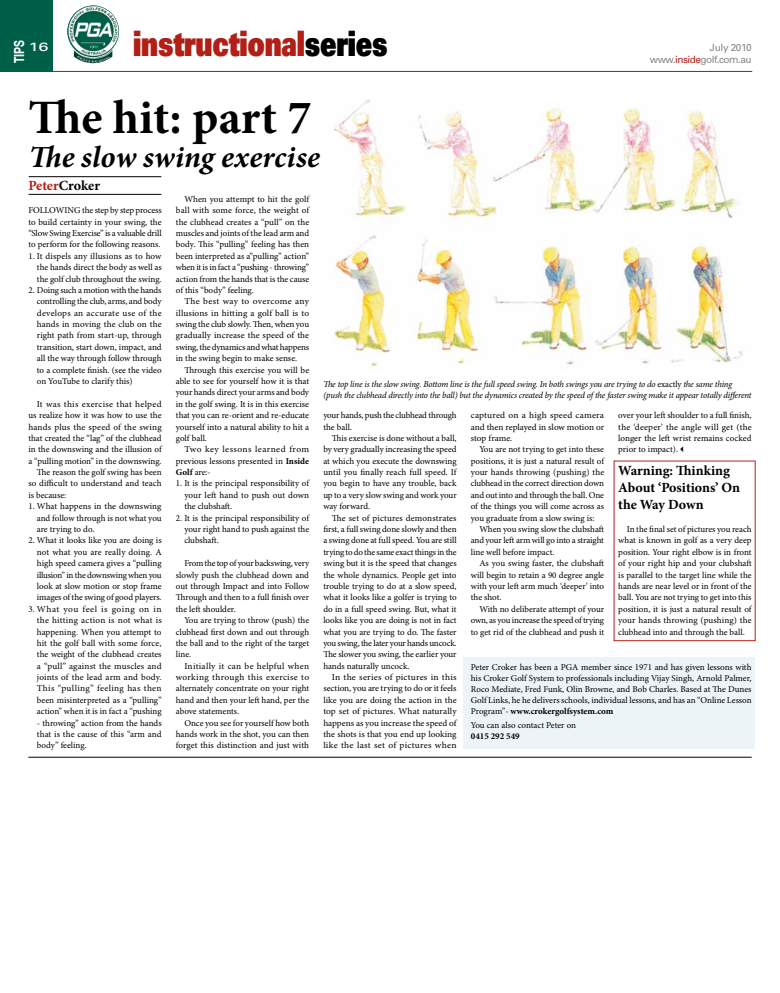
<style>
.page{position:relative;width:780px;height:993px;background:#fff}
.page>*{position:absolute;margin:0;border:0;box-sizing:border-box;transform-origin:0 0}
.t1{font:700 48px "Minion Pro";color:#000}
.t2{font:900 35px "Univers";letter-spacing:-.01em;color:#b11f16;scale:.75 1}
.t3{font:italic 700 30.7px "Minion Pro";letter-spacing:.005em;color:#000}
.t4{font:700 14px/16.8px "Minion Pro";letter-spacing:-.005em;color:#000}
.t5{font:700 14px "Helvetica Neue";color:#fff;scale:.75 1}
.t6{font:12px "Univers";color:#fff;scale:1.5 1}
.t7{font:10px "Univers";letter-spacing:-.05em;color:#87888a}
.t8{font:9px/11.4px "Minion Pro";letter-spacing:-.005em;color:#000;text-align:justify}
.t9{font:9px/11.4px "Minion Pro";letter-spacing:-.005em;color:#000;text-align:justify;scale:1.05 1}
.t10{font:italic 9px/11px "Minion Pro";letter-spacing:-.02em;color:#000}
.t11{font:9px "Minion Pro";letter-spacing:.03em;color:#000}
.t12{font:9px "Minion Pro";letter-spacing:.02em;color:#000}
.t13{font:700 9px "Minion Pro";color:#000}
.s1{color:#000}
.s2{color:#b11f16}
.s3{font-weight:700}
.s4{font-style:normal}
</style>
<div class="page">
<hr style="left:29px;top:71px;width:723px;height:1px;background:#005f48">
<div style="left:0;top:0;width:53px;height:72px;background:#005f48"></div>
<hr style="left:28px;top:756px;width:723px;height:1px;background:#000">
<img style="left:67px;top:5px;width:52px;height:58px">
<div style="left:463px;top:657px;width:292px;height:91px;background:#ecf4f7"></div>
<hr style="left:29px;top:176px;width:132px;height:1px;background:#000">
<hr style="left:29px;top:194px;width:132px;height:1px;background:#000">
<img style="left:334px;top:99px;width:409px;height:268px">
<h3 class="t5" style="left:11px;top:63px;width:33px;rotate:-90deg">tips</h3>
<h3 class="t6" style="left:28px;top:39px;width:15px">16</h3>
<h2 class="t2" style="left:133px;top:20px;width:340px">instructional<span class="s1">series</span></h2>
<h1 class="t1" style="left:28px;top:84px;width:285px">The hit: part 7</h1>
<h3 class="t3" style="left:29px;top:135px;width:292px">The slow swing exercise</h3>
<p class="t7" style="left:709px;top:41px;width:44px">July 2010</p>
<p class="t7" style="left:650px;top:53px;width:103px">www.<span class="s2">inside</span>golf.com.au</p>
<h3 class="t4" style="left:28px;top:177px;width:73px"><span class="s2">Peter</span>Croker</h3>
<p class="t8" style="left:28px;top:204px;width:135px">Following the step by step process to build certainty in your swing, the “Slow Swing Exercise” is a valuable drill to perform for the following reasons.</p>
<p class="t8" style="left:37px;top:250px;width:126px;text-indent:-9px">1. It dispels any illusions as to how the hands direct the body as well as the golf club throughout the swing.</p>
<p class="t8" style="left:37px;top:284px;width:126px;text-indent:-9px">2. Doing such a motion with the hands controlling the club, arms, and body develops an accurate use of the hands in moving the club on the right path from start-up, through transition, start down, impact, and all the way through follow through to a complete finish. (see the video on YouTube to clarify this)</p>
<p class="t11" style="left:37px;top:398px;width:126px">It was this exercise that helped</p>
<p class="t8" style="left:28px;top:409px;width:135px">us realize how it was how to use the</p>
<p class="t12" style="left:28px;top:420px;width:135px">hands plus the speed of the swing</p>
<p class="t8" style="left:28px;top:432px;width:135px">that created the “lag” of the clubhead</p>
<p class="t8" style="left:28px;top:443px;width:135px">in the downswing and the illusion of</p>
<p class="t8" style="left:28px;top:455px;width:135px">a “pulling motion” in the downswing.</p>
<p class="t8" style="left:37px;top:466px;width:126px">The reason the golf swing has been</p>
<p class="t8" style="left:28px;top:478px;width:135px">so difficult to understand and teach</p>
<p class="t8" style="left:28px;top:489px;width:39px">is because:</p>
<p class="t8" style="left:37px;top:500px;width:126px;text-indent:-9px">1. What happens in the downswing and follow through is not what you are trying to do.</p>
<p class="t8" style="left:37px;top:534px;width:126px;text-indent:-9px">2. What it looks like you are doing is not what you are really doing. A high speed camera gives a “pulling illusion” in the downswing when you look at slow motion or stop frame images of the swing of good players.</p>
<p class="t8" style="left:37px;top:603px;width:126px;text-indent:-9px">3. What you feel is going on in the hitting action is not what is happening. When you attempt to hit the golf ball with some force, the weight of the clubhead creates a “pull” against the muscles and joints of the lead arm and body.<br>This “pulling” feeling has then been misinterpreted as a “pulling” action” when it is in fact a “pushing</p>
<p class="t8" style="left:37px;top:716px;width:126px">- throwing” action from the hands that is the cause of this “arm and body” feeling.</p>
<p class="t8" style="left:176px;top:193px;width:135px;text-indent:9px">When you attempt to hit the golf ball with some force, the weight of the clubhead creates a “pull” on the muscles and joints of the lead arm and body. This “pulling” feeling has then been interpreted as a”pulling” action” when it is in fact a “pushing - throwing” action from the hands that is the cause of this “body” feeling.</p>
<p class="t9" style="left:176px;top:295px;width:128px;text-indent:9px">The best way to overcome any illusions in hitting a golf ball is to swing the club slowly. Then, when you gradually increase the speed of the swing, the dynamics and what happens in the swing begin to make sense.</p>
<p class="t8" style="left:176px;top:364px;width:135px;text-indent:9px">Through this exercise you will be able to see for yourself how it is that your hands direct your arms and body in the golf swing. It is in this exercise that you can re-orient and re-educate yourself into a natural ability to hit a golf ball.</p>
<p class="t9" style="left:176px;top:443px;width:128px;text-indent:9px">Two key lessons learned from previous lessons presented in <span class="s3">Inside Golf</span> are:-</p>
<p class="t8" style="left:184px;top:478px;width:126px;text-indent:-9px">1. It is the principal responsibility of your left hand to push out down the clubshaft.</p>
<p class="t8" style="left:184px;top:512px;width:126px;text-indent:-9px">2. It is the principal responsibility of your right hand to push against the clubshaft.</p>
<p class="t8" style="left:176px;top:557px;width:135px;text-indent:9px">From the top of your backswing, very slowly push the clubhead down and out through Impact and into Follow Through and then to a full finish over the left shoulder.</p>
<p class="t8" style="left:176px;top:614px;width:135px;text-indent:9px">You are trying to throw (push) the clubhead first down and out through the ball and to the right of the target line.</p>
<p class="t8" style="left:176px;top:660px;width:135px;text-indent:9px">Initially it can be helpful when working through this exercise to alternately concentrate on your right hand and then your left hand, per the above statements.</p>
<p class="t8" style="left:176px;top:716px;width:135px;text-indent:9px">Once you see for yourself how both hands work in the shot, you can then forget this distinction and just with</p>
<p class="t10" style="left:323px;top:378px;width:429px">The top line is the slow swing. Bottom line is the full speed swing. In both swings you are trying to do <span class="s4">exactly</span> the same thing (push the clubhead directly into the ball) but the dynamics created by the speed of the faster swing make it appear totally different</p>
<p class="t8" style="left:323px;top:409px;width:135px">your hands, push the clubhead through the ball.</p>
<p class="t8" style="left:323px;top:432px;width:135px;text-indent:9px">This exercise is done without a ball, by very gradually increasing the speed at which you execute the downswing until you finally reach full speed. If you begin to have any trouble, back up to a very slow swing and work your way forward.</p>
<p class="t8" style="left:323px;top:512px;width:135px;text-indent:9px">The set of pictures demonstrates first, a full swing done slowly and then a swing done at full speed. You are still trying to do the same exact things in the swing but it is the speed that changes the whole dynamics. People get into trouble trying to do at a slow speed, what it looks like a golfer is trying to do in a full speed swing. But, what it looks like you are doing is not in fact what you are trying to do. The faster you swing, the later your hands uncock.<br>The slower you swing, the earlier your hands naturally uncock.</p>
<p class="t9" style="left:323px;top:671px;width:128px;text-indent:9px">In the series of pictures in this section, you are trying to do or it feels like you are doing the action in the top set of pictures. What naturally happens as you increase the speed of the shots is that you end up looking like the last set of pictures when</p>
<p class="t8" style="left:618px;top:409px;width:135px">over your left shoulder to a full finish, the ‘deeper’ the angle will get (the longer the left wrist remains cocked prior to impact).✓</p>
<h3 class="t4" style="left:618px;top:462px;width:123px">Warning: Thinking<br>About ‘Positions’ On the Way Down</h3>
<p class="t8" style="left:618px;top:523px;width:135px;text-indent:9px">In the final set of pictures you reach what is known in golf as a very deep position. Your right elbow is in front of your right hip and your clubshaft is parallel to the target line while the hands are near level or in front of the ball. You are not trying to get into this position, it is just a natural result of your hands throwing (pushing) the clubhead into and through the ball.</p>
<p class="t8" style="left:471px;top:661px;width:282px;line-height:11px">Peter Croker has been a PGA member since 1971 and has given lessons with his Croker Golf System to professionals including Vijay Singh, Arnold Palmer, Roco Mediate, Fred Funk, Olin Browne, and Bob Charles. Based at The Dunes Golf Links, he he delivers schools, individual lessons, and has an “Online Lesson Program”- <span class="s3">www.crokergolfsystem.com</span></p>
<p class="t8" style="left:471px;top:719px;width:107px">You can also contact Peter on</p>
<p class="t13" style="left:471px;top:729px;width:50px">0415 292 549</p>
<p class="t9" style="left:471px;top:409px;width:128px">captured on a high speed camera and then replayed in slow motion or stop frame.</p>
<p class="t8" style="left:471px;top:443px;width:135px;text-indent:9px">You are not trying to get into these positions, it is just a natural result of your hands throwing (pushing) the clubhead in the correct direction down and out into and through the ball. One of the things you will come across as you graduate from a slow swing is:</p>
<p class="t8" style="left:471px;top:523px;width:135px;text-indent:9px">When you swing slow the clubshaft and your left arm will go into a straight line well before impact.</p>
<p class="t8" style="left:471px;top:557px;width:135px;text-indent:9px">As you swing faster, the clubshaft will begin to retain a 90 degree angle with your left arm much ‘deeper’ into the shot.</p>
<p class="t8" style="left:471px;top:603px;width:135px;text-indent:9px">With no deliberate attempt of your own, as you increase the speed of trying to get rid of the clubhead and push it</p>
</div>
